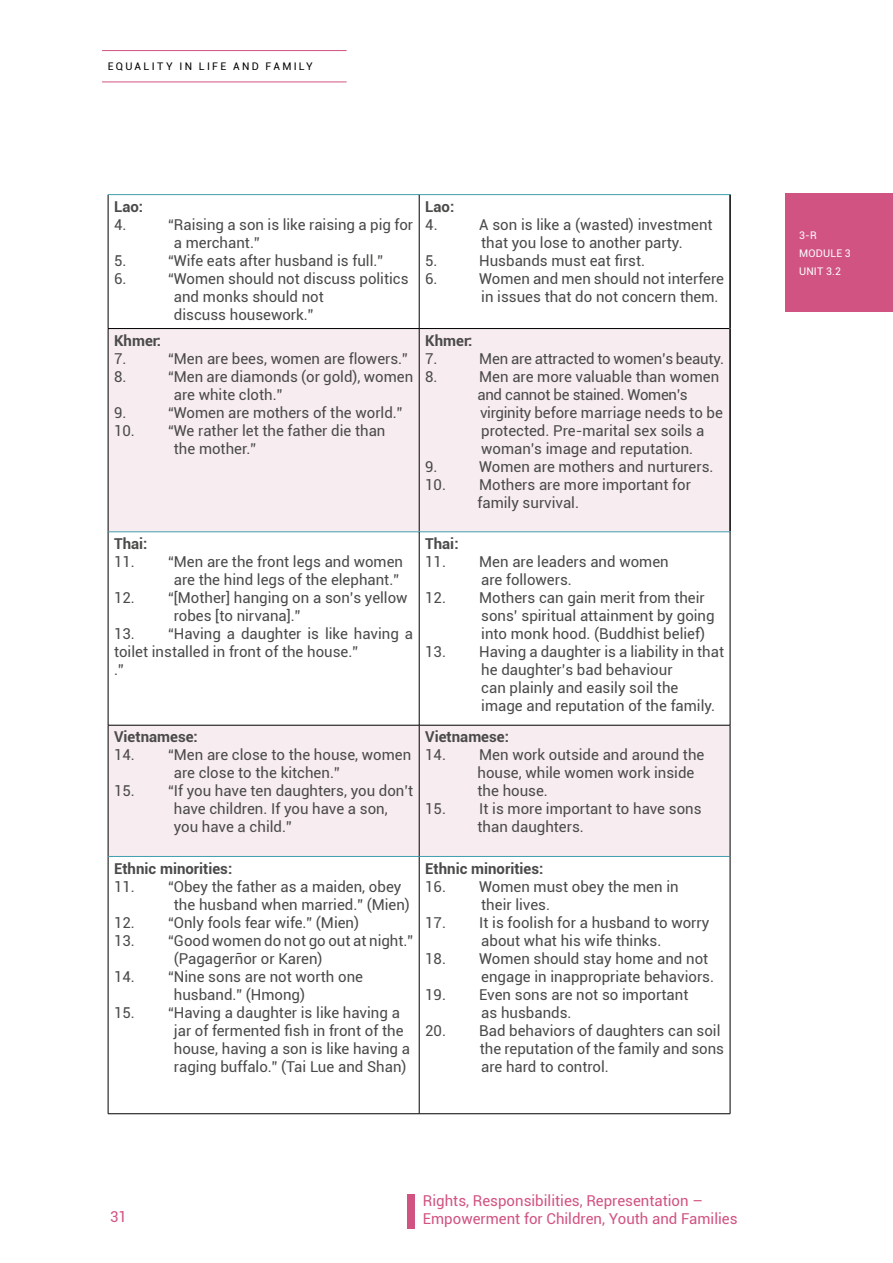
<style>
.page{position:relative;width:893px;height:1263px;background:#fff}
.page>*{position:absolute;margin:0;border:0;box-sizing:border-box;transform-origin:0 0}
.t1{font:15px/18px "Roboto";color:#4a4a49}
.t2{font:700 15px "Roboto";color:#4a4a49}
.t3{font:15px "Roboto";color:#d15382}
.t4{font:10.5px "Roboto";letter-spacing:.215em;color:#000}
.t5{font:10.5px/18px "Roboto";letter-spacing:.02em;color:#fff}
</style>
<div class="page">
<div style="left:408px;top:1195px;width:7px;height:34px;background:#d15382"></div>
<div style="left:785px;top:194px;width:108px;height:118px;background:#d15382"></div>
<hr style="left:102px;top:50px;width:245px;height:1px;background:#d15382">
<hr style="left:102px;top:82px;width:245px;height:1px;background:#d15382">
<svg style="left:109px;top:329px;width:621px;height:527px;fill:#f7ecf0"></svg>
<hr style="left:108px;top:329px;width:1px;height:203px;background:#000">
<hr style="left:729px;top:329px;width:2px;height:203px;background:#000">
<hr style="left:108px;top:195px;width:1px;height:133px;background:#000">
<hr style="left:108px;top:194px;width:311px;height:1px;background:#419fae">
<hr style="left:419px;top:194px;width:312px;height:1px;background:#419fae">
<hr style="left:729px;top:195px;width:2px;height:134px;background:#000">
<hr style="left:108px;top:328px;width:311px;height:1px;background:#000">
<hr style="left:419px;top:328px;width:310px;height:1px;background:#000">
<hr style="left:419px;top:195px;width:1px;height:133px;background:#000">
<hr style="left:419px;top:329px;width:1px;height:203px;background:#000">
<hr style="left:108px;top:532px;width:1px;height:193px;background:#000">
<hr style="left:108px;top:532px;width:311px;height:1px;background:#419fae">
<hr style="left:419px;top:532px;width:312px;height:1px;background:#419fae">
<hr style="left:419px;top:532px;width:1px;height:193px;background:#000">
<hr style="left:730px;top:532px;width:1px;height:193px;background:#000">
<hr style="left:108px;top:725px;width:1px;height:131px;background:#000">
<hr style="left:108px;top:725px;width:311px;height:1px;background:#000">
<hr style="left:419px;top:725px;width:311px;height:1px;background:#000">
<hr style="left:419px;top:725px;width:1px;height:131px;background:#000">
<hr style="left:730px;top:725px;width:1px;height:131px;background:#000">
<hr style="left:108px;top:856px;width:1px;height:257px;background:#000">
<hr style="left:108px;top:856px;width:311px;height:1px;background:#419fae">
<hr style="left:419px;top:856px;width:311px;height:1px;background:#419fae">
<hr style="left:419px;top:857px;width:1px;height:256px;background:#000">
<hr style="left:730px;top:856px;width:1px;height:257px;background:#000">
<hr style="left:108px;top:1113px;width:311px;height:1px;background:#000">
<hr style="left:419px;top:1113px;width:311px;height:1px;background:#000">
<p class="t4" style="left:108px;top:59px;width:207px">EQUALITY IN LIFE AND FAMILY</p>
<p class="t2" style="left:114px;top:196px;width:31px">Lao:</p>
<p class="t1" style="left:114px;top:215px;width:14px">4.</p>
<p class="t1" style="left:174px;top:215px;width:241px;text-indent:-6px">“Raising a son is like raising a pig for a merchant.”</p>
<p class="t1" style="left:114px;top:251px;width:14px">5.</p>
<p class="t1" style="left:168px;top:251px;width:217px">“Wife eats after husband is full.”</p>
<p class="t1" style="left:114px;top:269px;width:14px">6.</p>
<p class="t1" style="left:174px;top:269px;width:236px;text-indent:-6px">“Women should not discuss politics and monks should not<br>discuss housework.”</p>
<p class="t2" style="left:114px;top:330px;width:49px">Khmer:</p>
<p class="t1" style="left:114px;top:349px;width:14px">7.</p>
<p class="t1" style="left:168px;top:349px;width:241px">“Men are bees, women are flowers.”</p>
<p class="t1" style="left:114px;top:367px;width:14px">8.</p>
<p class="t1" style="left:174px;top:367px;width:241px;text-indent:-6px">“Men are diamonds (or gold), women are white cloth.”</p>
<p class="t1" style="left:114px;top:403px;width:14px">9.</p>
<p class="t1" style="left:168px;top:403px;width:236px">“Women are mothers of the world.”</p>
<p class="t1" style="left:174px;top:421px;width:213px;text-indent:-60px">10. “We rather let the father die than the mother.”</p>
<p class="t2" style="left:114px;top:533px;width:35px">Thai:</p>
<p class="t1" style="left:114px;top:552px;width:290px;text-align:right">11. “Men are the front legs and women are the hind legs of the elephant.”</p>
<p class="t1" style="left:174px;top:588px;width:235px;text-indent:-60px">12. “[Mother] hanging on a son’s yellow robes [to nirvana].”</p>
<p class="t1" style="left:114px;top:624px;width:301px">13. “Having a daughter is like having a toilet installed in front of the house.”<br>.”</p>
<p class="t2" style="left:114px;top:726px;width:85px">Vietnamese:</p>
<p class="t1" style="left:174px;top:745px;width:239px;text-indent:-60px">14. “Men are close to the house, women are close to the kitchen.”</p>
<p class="t1" style="left:174px;top:781px;width:241px;text-indent:-60px">15. “If you have ten daughters, you don’t have children. If you have a son, you have a child.”</p>
<p class="t2" style="left:114px;top:858px;width:120px">Ethnic minorities:</p>
<p class="t1" style="left:174px;top:877px;width:238px;text-indent:-60px">11. “Obey the father as a maiden, obey the husband when married.” (Mien)</p>
<p class="t1" style="left:114px;top:913px;width:247px">12. “Only fools fear wife.” (Mien)</p>
<p class="t1" style="left:174px;top:931px;width:241px;text-indent:-60px">13. “Good women do not go out at night.” (Pagagerñor or Karen)</p>
<p class="t1" style="left:114px;top:967px;width:250px;text-align:center">14. “Nine sons are not worth one husband.” (Hmong)</p>
<p class="t1" style="left:174px;top:1003px;width:238px;text-indent:-60px">15. “Having a daughter is like having a jar of fermented fish in front of the house, having a son is like having a raging buffalo.” (Tai Lue and Shan)</p>
<p class="t2" style="left:425px;top:196px;width:31px">Lao:</p>
<p class="t1" style="left:425px;top:215px;width:14px">4.</p>
<p class="t1" style="left:479px;top:215px;width:235px">A son is like a (wasted) investment that you lose to another party.</p>
<p class="t1" style="left:425px;top:251px;width:14px">5.</p>
<p class="t1" style="left:479px;top:251px;width:167px">Husbands must eat first.</p>
<p class="t1" style="left:425px;top:269px;width:14px">6.</p>
<p class="t1" style="left:479px;top:269px;width:246px">Women and men should not interfere in issues that do not concern them.</p>
<p class="t2" style="left:425px;top:330px;width:49px">Khmer:</p>
<p class="t1" style="left:425px;top:349px;width:14px">7.</p>
<p class="t1" style="left:479px;top:349px;width:246px">Men are attracted to women’s beauty.</p>
<p class="t1" style="left:425px;top:367px;width:14px">8.</p>
<p class="t1" style="left:477px;top:367px;width:247px">Men are more valuable than women and cannot be stained. Women’s virginity before marriage needs to be protected. Pre-marital sex soils a woman’s image and reputation.</p>
<p class="t1" style="left:425px;top:457px;width:14px">9.</p>
<p class="t1" style="left:479px;top:457px;width:236px">Women are mothers and nurturers.</p>
<p class="t1" style="left:477px;top:475px;width:215px;text-indent:-52px">10. Mothers are more important for family survival.</p>
<p class="t2" style="left:425px;top:533px;width:35px">Thai:</p>
<p class="t1" style="left:481px;top:552px;width:189px;text-indent:-56px">11. Men are leaders and women are followers.</p>
<p class="t1" style="left:481px;top:588px;width:235px;text-indent:-56px">12. Mothers can gain merit from their sons’ spiritual attainment by going into monk hood. (Buddhist belief)</p>
<p class="t1" style="left:481px;top:642px;width:244px;text-indent:-56px">13. Having a daughter is a liability in that he daughter’s bad behaviour<br>can plainly and easily soil the<br>image and reputation of the family.</p>
<p class="t2" style="left:425px;top:726px;width:85px">Vietnamese:</p>
<p class="t1" style="left:477px;top:745px;width:228px;text-indent:-52px">14. Men work outside and around the house, while women work inside the house.</p>
<p class="t1" style="left:477px;top:799px;width:226px;text-indent:-52px">15. It is more important to have sons than daughters.</p>
<p class="t2" style="left:425px;top:858px;width:120px">Ethnic minorities:</p>
<p class="t1" style="left:481px;top:877px;width:199px;text-indent:-56px">16. Women must obey the men in their lives.</p>
<p class="t1" style="left:425px;top:913px;width:286px;text-align:center">17. It is foolish for a husband to worry about what his wife thinks.</p>
<p class="t1" style="left:481px;top:949px;width:234px;text-indent:-56px">18. Women should stay home and not engage in inappropriate behaviors.</p>
<p class="t1" style="left:481px;top:985px;width:209px;text-indent:-56px">19. Even sons are not so important as husbands.</p>
<p class="t1" style="left:480px;top:1021px;width:246px;text-indent:-55px">20. Bad behaviors of daughters can soil the reputation of the family and sons are hard to control.</p>
<p class="t3" style="left:423px;top:1190px;width:281px">Rights, Responsibilities, Representation –</p>
<p class="t3" style="left:110px;top:1206px;width:18px">31</p>
<p class="t3" style="left:423px;top:1208px;width:316px">Empowerment for Children, Youth and Families</p>
<p class="t5" style="left:799px;top:226px;width:53px">3-R<br>MODULE 3<br>UNIT 3.2</p>
</div>
